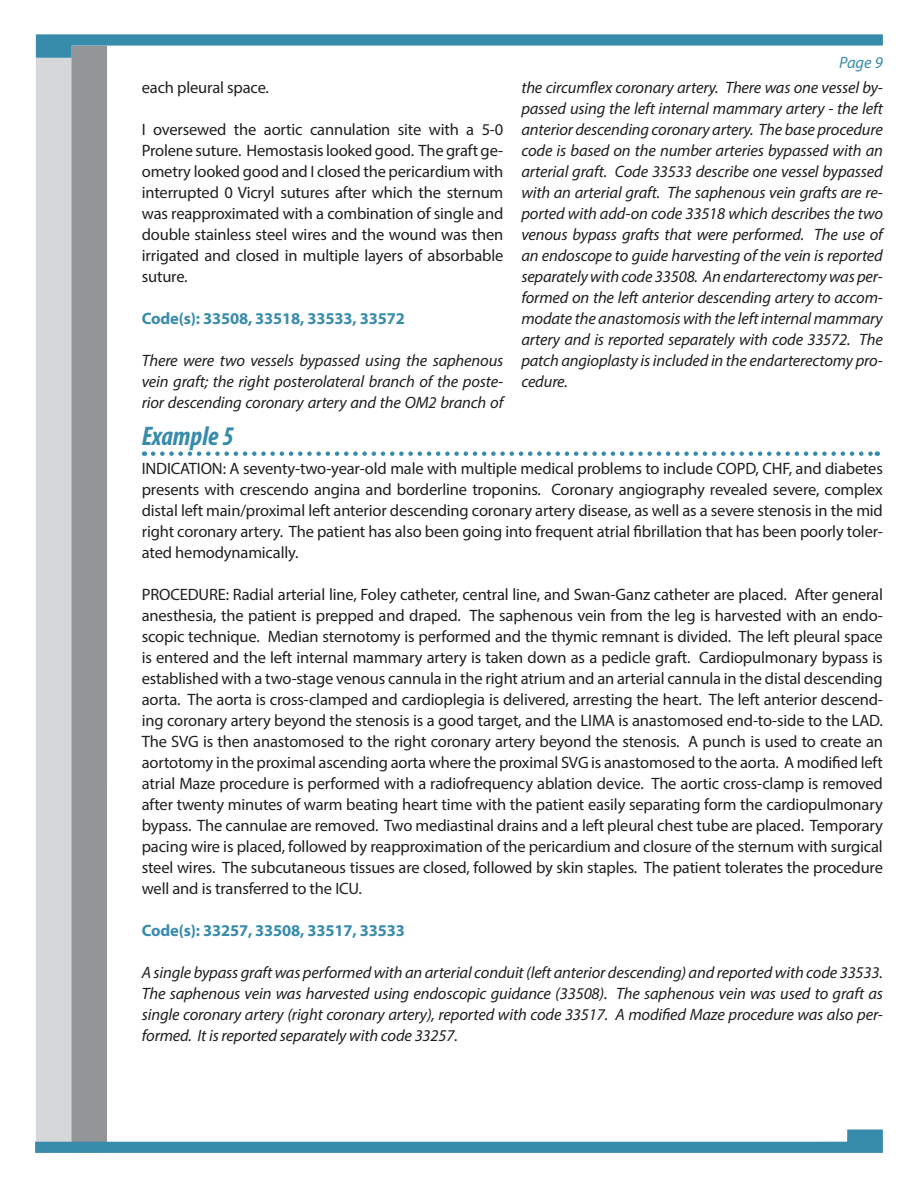
<style>
.page{position:relative;width:918px;height:1188px;background:#fff}
.page>*{position:absolute;margin:0;border:0;box-sizing:border-box;transform-origin:0 0}
.Headline{font:italic 700 condensed 27px "Myriad Pro";color:#388cab}
.Body{font:16.5px/21px "Myriad Pro";letter-spacing:-.01em;color:#231f20;text-align:justify}
.Body-2{font:italic 16.5px/21px "Myriad Pro";letter-spacing:-.01em;color:#231f20;text-align:justify}
.Body-3{font:700 16.5px "Myriad Pro";letter-spacing:-.01em;color:#388cab}
.t1{font:italic 16.5px "Myriad Pro";color:#388cab}
</style>
<div class="page">
<div style="left:36px;top:58px;width:35px;height:1094px;background:#d6d7d8"></div>
<div style="left:71px;top:46px;width:36px;height:1106px;background:#939598"></div>
<svg style="left:36px;top:34px;width:847px;height:24px"></svg>
<svg style="left:35px;top:1130px;width:848px;height:23px"></svg>
<svg style="left:153px;top:451px;width:725px;height:5px"></svg>
<p class="Body" style="left:142px;top:76px;width:129px">each pleural space.</p>
<p class="Body" style="left:142px;top:118px;width:363px">I oversewed the aortic cannulation site with a 5-0<br>Prolene suture. Hemostasis looked good. The graft ge&shy;ometry looked good and I closed the pericardium with interrupted 0 Vicryl sutures after which the sternum was reapproximated with a combination of single and double stainless steel wires and the wound was then irrigated and closed in multiple layers of absorbable suture.</p>
<p class="Body-3" style="left:142px;top:307px;width:265px">Code(s): 33508, 33518, 33533, 33572</p>
<p class="Body-2" style="left:142px;top:349px;width:363px">There were two vessels bypassed using the saphenous vein graft; the right posterolateral branch of the poste&shy;rior descending coronary artery and the OM2 branch of</p>
<p class="t1" style="left:839px;top:52px;width:45px">Page 9</p>
<p class="Body-2" style="left:521px;top:76px;width:363px">the circumflex coronary artery. There was one vessel by&shy;passed using the left internal mammary artery - the left anterior descending coronary artery. The base procedure code is based on the number arteries bypassed with an arterial graft. Code 33533 describe one vessel bypassed with an arterial graft. The saphenous vein grafts are re&shy;ported with add-on code 33518 which describes the two venous bypass grafts that were performed. The use of an endoscope to guide harvesting of the vein is reported separately with code 33508. An endarterectomy was per&shy;formed on the left anterior descending artery to accom&shy;modate the anastomosis with the left internal mammary artery and is reported separately with code 33572. The patch angioplasty is included in the endarterectomy pro&shy;cedure.</p>
<p class="Headline" style="left:142px;top:419px;width:94px">Example 5</p>
<p class="Body" style="left:142px;top:458px;width:743px">INDICATION: A seventy-two-year-old male with multiple medical problems to include COPD, CHF, and diabetes presents with crescendo angina and borderline troponins. Coronary angiography revealed severe, complex distal left main/proximal left anterior descending coronary artery disease, as well as a severe stenosis in the mid right coronary artery. The patient has also been going into frequent atrial fibrillation that has been poorly toler&shy;ated hemodynamically.</p>
<p class="Body" style="left:142px;top:584px;width:743px">PROCEDURE: Radial arterial line, Foley catheter, central line, and Swan-Ganz catheter are placed. After general anesthesia, the patient is prepped and draped. The saphenous vein from the leg is harvested with an endo&shy;scopic technique. Median sternotomy is performed and the thymic remnant is divided. The left pleural space is entered and the left internal mammary artery is taken down as a pedicle graft. Cardiopulmonary bypass is established with a two-stage venous cannula in the right atrium and an arterial cannula in the distal descending aorta. The aorta is cross-clamped and cardioplegia is delivered, arresting the heart. The left anterior descend&shy;ing coronary artery beyond the stenosis is a good target, and the LIMA is anastomosed end-to-side to the LAD.<br>The SVG is then anastomosed to the right coronary artery beyond the stenosis. A punch is used to create an aortotomy in the proximal ascending aorta where the proximal SVG is anastomosed to the aorta. A modified left atrial Maze procedure is performed with a radiofrequency ablation device. The aortic cross-clamp is removed after twenty minutes of warm beating heart time with the patient easily separating form the cardiopulmonary bypass. The cannulae are removed. Two mediastinal drains and a left pleural chest tube are placed. Temporary pacing wire is placed, followed by reapproximation of the pericardium and closure of the sternum with surgical steel wires. The subcutaneous tissues are closed, followed by skin staples. The patient tolerates the procedure well and is transferred to the ICU.</p>
<p class="Body-3" style="left:142px;top:920px;width:265px">Code(s): 33257, 33508, 33517, 33533</p>
<p class="Body-2" style="left:142px;top:962px;width:743px">A single bypass graft was performed with an arterial conduit (left anterior descending) and reported with code 33533.<br>The saphenous vein was harvested using endoscopic guidance (33508). The saphenous vein was used to graft as single coronary artery (right coronary artery), reported with code 33517. A modified Maze procedure was also per&shy;formed. It is reported separately with code 33257.</p>
</div>
